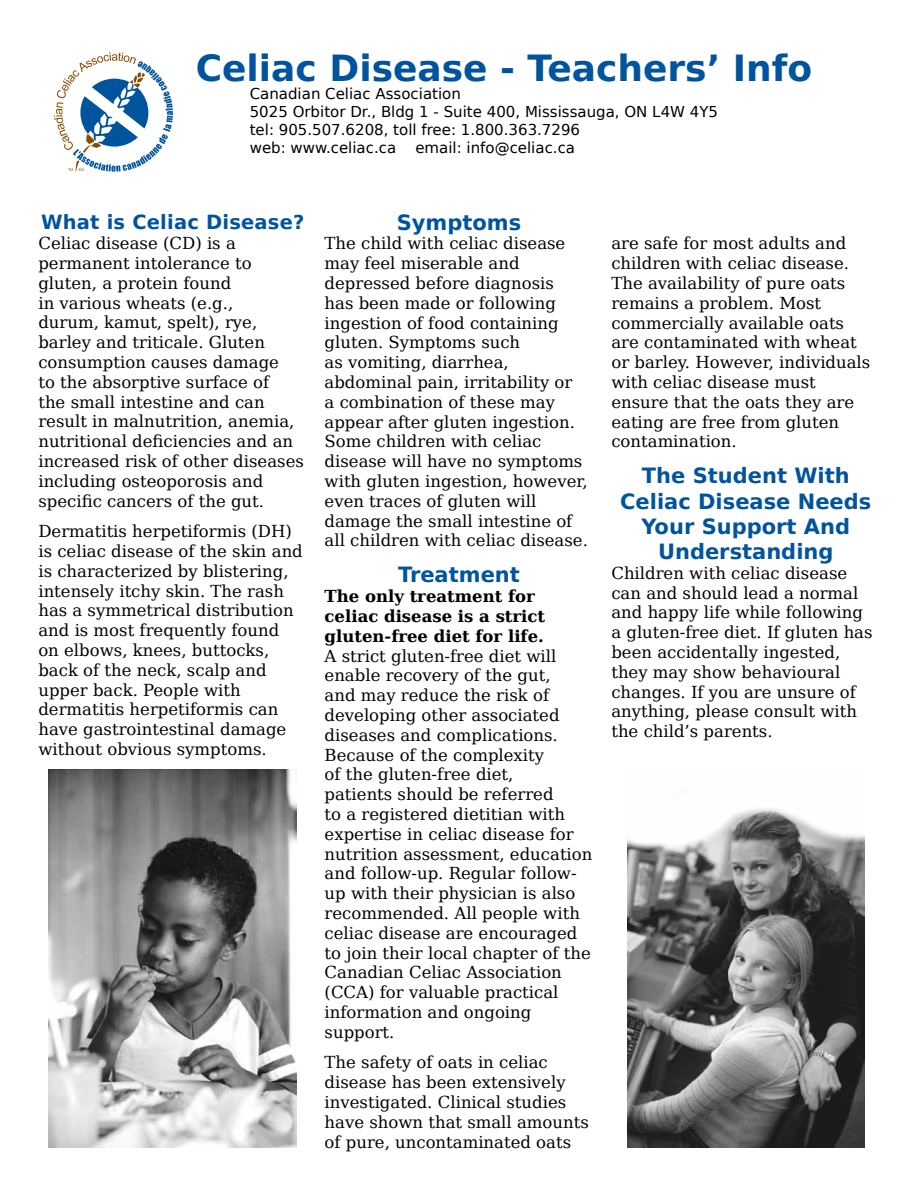
<style>
.page{position:relative;width:918px;height:1188px;background:#fff}
.page>*{position:absolute;margin:0;border:0;box-sizing:border-box;transform-origin:0 0}
.t1{font:700 36px "Bitstream Vera Sans";color:#00549e}
.t2{font:700 21px/25.2px "Bitstream Vera Sans";color:#00549e;text-align:center}
.t3{font:700 19.5px "Bitstream Vera Sans";letter-spacing:.01em;color:#00549e}
.t4{font:16.5px/19.8px "Bitstream Vera Serif";color:#000}
.t5{font:700 16.5px/19.8px "Bitstream Vera Serif";color:#000}
.t6{font:15px/18px "Bitstream Vera Sans";color:#000}
</style>
<div class="page">
<svg style="left:53px;top:52px;width:120px;height:120px"></svg>
<img style="left:48px;top:769px;width:249px;height:378px">
<img style="left:627px;top:809px;width:237px;height:339px">
<h1 class="t1" style="left:196px;top:48px;width:618px">Celiac Disease - Teachers’ Info</h1>
<p class="t6" style="left:250px;top:85px;width:470px">Canadian Celiac Association<br>5025 Orbitor Dr., Bldg 1 - Suite 400, Mississauga, ON L4W 4Y5 tel: 905.507.6208, toll free: 1.800.363.7296<br>web: www.celiac.ca</p>
<p class="t6" style="left:415px;top:139px;width:161px">email: info@celiac.ca</p>
<p class="t3" style="left:41px;top:211px;width:265px">What is Celiac Disease?</p>
<p class="t4" style="left:38px;top:234px;width:267px">Celiac disease (CD) is a permanent intolerance to gluten, a protein found<br>in various wheats (e.g.,<br>durum, kamut, spelt), rye, barley and triticale. Gluten consumption causes damage<br>to the absorptive surface of<br>the small intestine and can result in malnutrition, anemia, nutritional deficiencies and an increased risk of other diseases including osteoporosis and specific cancers of the gut.</p>
<p class="t4" style="left:38px;top:522px;width:266px">Dermatitis herpetiformis (DH) is celiac disease of the skin and is characterized by blistering, intensely itchy skin. The rash has a symmetrical distribution and is most frequently found on elbows, knees, buttocks, back of the neck, scalp and upper back. People with dermatitis herpetiformis can have gastrointestinal damage without obvious symptoms.</p>
<p class="t2" style="left:397px;top:210px;width:126px">Symptoms</p>
<p class="t4" style="left:325px;top:234px;width:265px">The child with celiac disease may feel miserable and depressed before diagnosis<br>has been made or following ingestion of food containing gluten. Symptoms such<br>as vomiting, diarrhea, abdominal pain, irritability or<br>a combination of these may appear after gluten ingestion.<br>Some children with celiac disease will have no symptoms with gluten ingestion, however, even traces of gluten will damage the small intestine of all children with celiac disease.</p>
<p class="t2" style="left:398px;top:563px;width:123px">Treatment</p>
<p class="t5" style="left:325px;top:587px;width:222px">The only treatment for celiac disease is a strict gluten-free diet for life.</p>
<p class="t4" style="left:325px;top:646px;width:269px">A strict gluten-free diet will enable recovery of the gut,<br>and may reduce the risk of developing other associated diseases and complications.<br>Because of the complexity<br>of the gluten-free diet,<br>patients should be referred<br>to a registered dietitian with expertise in celiac disease for nutrition assessment, education and follow-up. Regular follow&shy;up with their physician is also recommended. All people with celiac disease are encouraged to join their local chapter of the<br>Canadian Celiac Association (CCA) for valuable practical information and ongoing support.</p>
<p class="t4" style="left:325px;top:1053px;width:266px">The safety of oats in celiac disease has been extensively investigated. Clinical studies have shown that small amounts of pure, uncontaminated oats</p>
<p class="t4" style="left:611px;top:234px;width:261px">are safe for most adults and children with celiac disease.<br>The availability of pure oats remains a problem. Most commercially available oats are contaminated with wheat or barley. However, individuals with celiac disease must ensure that the oats they are eating are free from gluten contamination.</p>
<p class="t2" style="left:620px;top:464px;width:253px">The Student With<br>Celiac Disease Needs<br>Your Support And<br>Understanding</p>
<p class="t4" style="left:611px;top:563px;width:263px">Children with celiac disease can and should lead a normal and happy life while following a gluten-free diet. If gluten has been accidentally ingested, they may show behavioural changes. If you are unsure of anything, please consult with the child’s parents.</p>
</div>
